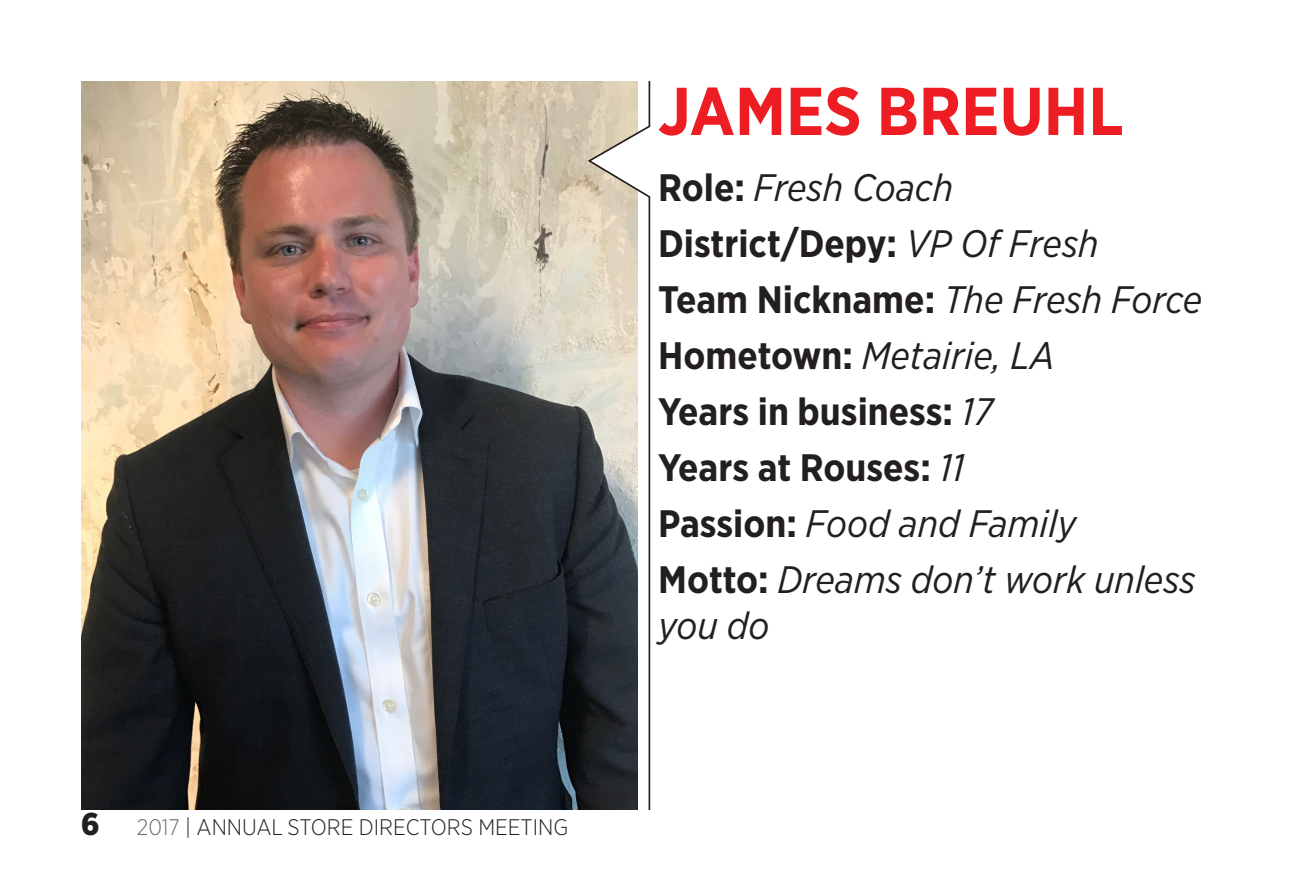
<style>
.page{position:relative;width:1296px;height:891px;background:#fff}
.page>*{position:absolute;margin:0;border:0;box-sizing:border-box;transform-origin:0 0}
.t1{font:700 67.5px "Gotham Narrow";color:#ee1d23}
.t2{font:italic 38.25px/45.9px "Gotham Narrow";color:#231f20}
.t3{font:700 38.25px "Gotham Narrow";color:#231f20}
.t4{font:300 22.5px "Gotham Narrow";color:#231f20}
.s1{font-weight:900;font-size:31.5px}
.s2{color:#6c6d70}
.s3{font-weight:700;font-style:normal}
.s4{font-weight:400;font-style:italic}
</style>
<div class="page">
<img style="left:81px;top:81px;width:505px;height:729px">
<svg style="left:586px;top:81px;width:65px;height:729px"></svg>
<p class="t4" style="left:81px;top:814px;width:489px"><span class="s1">6</span> <span class="s2">2017</span> | ANNUAL STORE DIRECTORS MEETING</p>
<p class="t1" style="left:658px;top:68px;width:467px">JAMES BREUHL</p>
<p class="t2" style="left:658px;top:164px;width:297px"><span class="s3">Role:</span> Fresh Coach</p>
<p class="t3" style="left:658px;top:219px;width:442px">District/Depy: <span class="s4">VP Of Fresh</span></p>
<p class="t3" style="left:658px;top:275px;width:546px">Team Nickname: <span class="s4">The Fresh Force</span></p>
<p class="t2" style="left:658px;top:332px;width:398px"><span class="s3">Hometown:</span> Metairie, LA</p>
<p class="t3" style="left:658px;top:387px;width:337px">Years in business: <span class="s4">17</span></p>
<p class="t3" style="left:658px;top:443px;width:308px">Years at Rouses: <span class="s4">11</span></p>
<p class="t2" style="left:658px;top:500px;width:420px"><span class="s3">Passion:</span> Food and Family</p>
<p class="t2" style="left:658px;top:556px;width:539px"><span class="s3">Motto:</span> Dreams don’t work unless you do</p>
</div>
